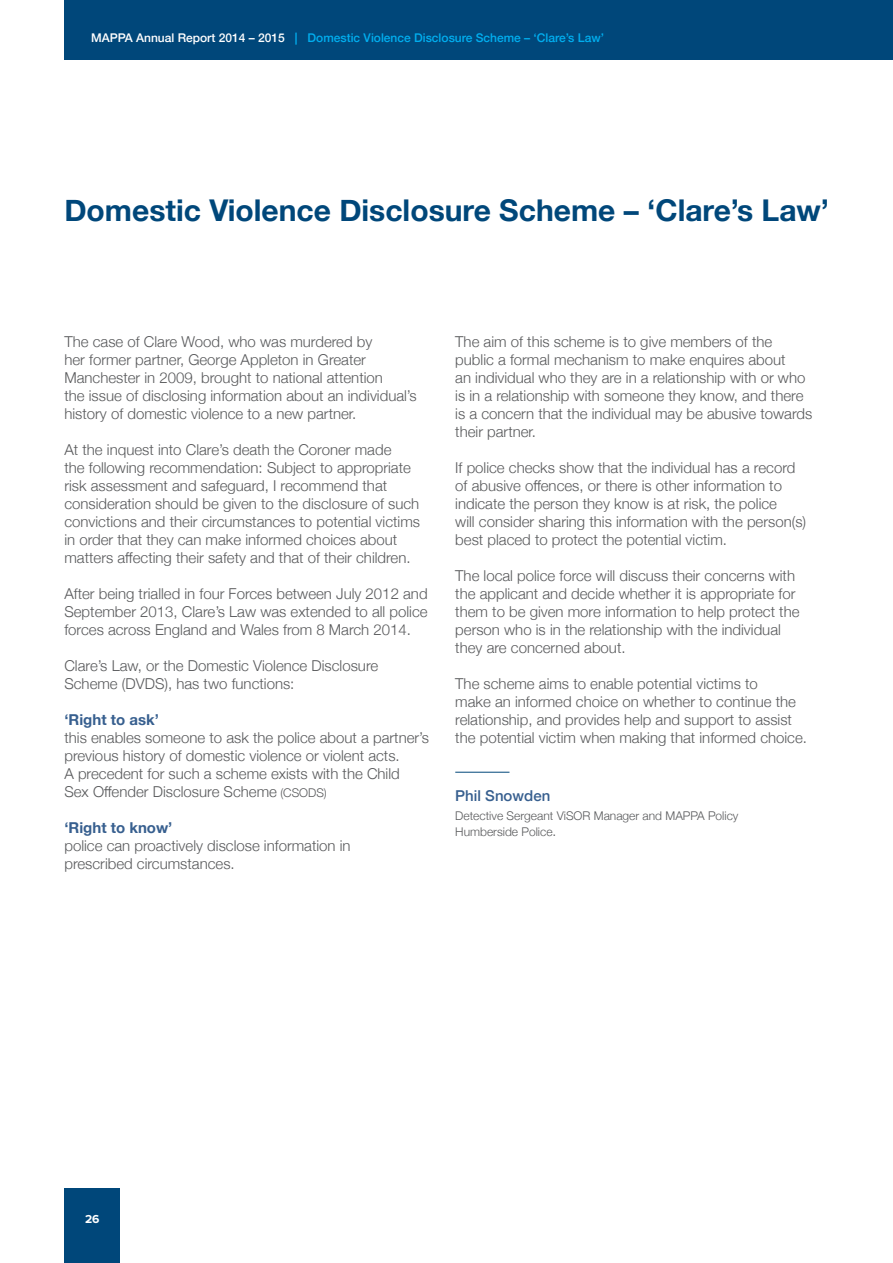
<style>
.page{position:relative;width:893px;height:1263px;background:#fff}
.page>*{position:absolute;margin:0;border:0;box-sizing:border-box;transform-origin:0 0}
.t1{font:700 30px "Helvetica Neue";color:#00477a}
.t2{font:300 15px/18px "Helvetica Neue";color:#58595b}
.t3{font:700 15px "Helvetica Neue";color:#375f8f}
.t4{font:500 15px "Helvetica Neue";color:#375f8f}
.t5{font:500 12px "Helvetica Neue";color:#00aeef}
.t6{font:300 12px/16.5px "Helvetica Neue";color:#58595b}
.t7{font:700 12px "Proxima Nova";color:#fff}
.s1{color:#fff}
.s2{font-weight:700}
.s3{font-size:12px}
.s4{font-size:13.5px}
</style>
<div class="page">
<div style="left:65px;top:1188px;width:55px;height:75px;background:#00477a"></div>
<hr style="left:455px;top:772px;width:54px;height:1px;background:#00477a">
<div style="left:65px;top:0;width:828px;height:60px;background:#00477a"></div>
<p class="t5" style="left:91px;top:28px;width:515px"><span class="s1">MAPPA Annual Report 2014 – 2015</span> <span class="s2">|</span> Domestic Violence Disclosure Scheme – ‘Clare’s Law’</p>
<p class="t5" style="left:308px;top:28px;width:109px">&lt;&lt;page title h re&gt;&gt;</p>
<h1 class="t1" style="left:64px;top:187px;width:766px">Domestic Violence Disclosure Scheme – ‘Clare’s Law’</h1>
<p class="t2" style="left:64px;top:331px;width:354px">The case of Clare Wood, who was murdered by<br>her former partner, George Appleton in Greater Manchester in 2009, brought to national attention<br>the issue of disclosing information about an individual’s history of domestic violence to a new partner.</p>
<p class="t2" style="left:64px;top:439px;width:357px">At the inquest into Clare’s death the Coroner made<br>the following recommendation: Subject to appropriate risk assessment and safeguard, I recommend that consideration should be given to the disclosure of such convictions and their circumstances to potential victims in order that they can make informed choices about matters affecting their safety and that of their children.</p>
<p class="t2" style="left:64px;top:583px;width:365px;text-align:justify">After being trialled in four Forces between July 2012 and September 2013, Clare’s Law was extended to all police forces across England and Wales from 8 March 2014.</p>
<p class="t2" style="left:64px;top:655px;width:315px">Clare’s Law, or the Domestic Violence Disclosure<br>Scheme (DVDS), has two functions:</p>
<p class="t3" style="left:64px;top:708px;width:96px">‘Right to ask’</p>
<p class="t2" style="left:64px;top:727px;width:366px">this enables someone to ask the police about a partner’s previous history of domestic violence or violent acts.<br>A precedent for such a scheme exists with the Child<br>Sex Offender Disclosure Scheme <span class="s3">(CSODS)</span></p>
<p class="t3" style="left:64px;top:816px;width:110px">‘Right to know’</p>
<p class="t2" style="left:64px;top:835px;width:288px">police can proactively disclose information in prescribed circumstances.</p>
<p class="t2" style="left:455px;top:331px;width:359px">The aim of this scheme is to give members of the public a formal mechanism to make enquires about<br>an individual who they are in a relationship with or who is in a relationship with someone they know, and there is a concern that the individual may be abusive towards their partner.</p>
<p class="t2" style="left:455px;top:457px;width:352px">If police checks show that the individual has a record of abusive offences, or there is other information to indicate the person they know is at risk, the police<br>will consider sharing this information with the person(s) best placed to protect the potential victim.</p>
<p class="t2" style="left:455px;top:565px;width:346px">The local police force will discuss their concerns with the applicant and decide whether it is appropriate for them to be given more information to help protect the person who is in the relationship with the individual they are concerned about.</p>
<p class="t2" style="left:455px;top:673px;width:353px">The scheme aims to enable potential victims to<br>make an informed choice on whether to continue the relationship, and provides help and support to assist the potential victim when making that informed choice.</p>
<p class="t4" style="left:455px;top:784px;width:97px">Phil Snowden</p>
<p class="t6" style="left:455px;top:806px;width:285px">Detective Sergeant ViSOR Manager and MAPPA Policy<br>Humberside Police<span class="s4">.</span></p>
<p class="t7" style="left:85px;top:1213px;width:16px">26</p>
</div>
